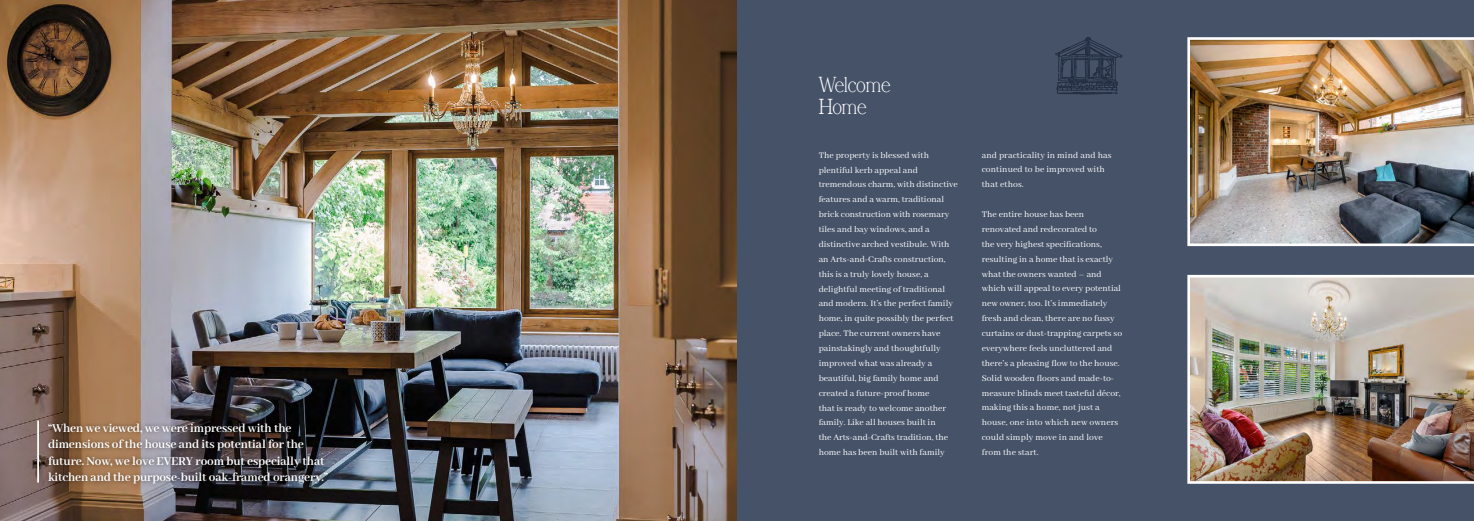
<style>
.page{position:relative;width:1474px;height:521px;background:#fff}
.page>*{position:absolute;margin:0;border:0;box-sizing:border-box;transform-origin:0 0}
.t1{font:22.75px/22.8px "Balmoon";letter-spacing:-.01em;color:#fff}
.t2{font:700 13.12px/16.6px "Abhaya Libre";letter-spacing:-.01em;color:#fff}
.t3{font:9.62px/14.9px "Abhaya Libre";color:#fff}
</style>
<div class="page">
<div style="left:737px;top:0;width:736px;height:521px;background:#455268"></div>
<svg style="left:1055px;top:37px;width:67px;height:58px"></svg>
<img style="left:0;top:0;width:737px;height:521px">
<img style="left:1187px;top:37px;width:286px;height:209px">
<img style="left:1187px;top:275px;width:286px;height:209px">
<div style="left:44px;top:419px;width:288px;height:69px;background:#000;opacity:.5"></div>
<hr style="left:37px;top:420px;width:2px;height:62px;background:#fff">
<h2 class="t2" style="left:48px;top:420px;width:281px">“When we viewed, we were impressed with the dimensions of the house and its potential for the future. Now, we love EVERY room but especially that kitchen and the purpose-built oak-framed orangery.”</h2>
<h1 class="t1" style="left:818px;top:74px;width:73px">Welcome<br>Home</h1>
<p class="t3" style="left:818px;top:148px;width:141px">The property is blessed with plentiful kerb appeal and tremendous charm, with distinctive features and a warm, traditional brick construction with rosemary tiles and bay windows, and a distinctive arched vestibule. With an Arts-and-Crafts construction, this is a truly lovely house, a delightful meeting of traditional and modern. It’s the perfect family home, in quite possibly the perfect place. The current owners have painstakingly and thoughtfully improved what was already a beautiful, big family home and created a future-proof home<br>that is ready to welcome another family. Like all houses built in<br>the Arts-and-Crafts tradition, the home has been built with family</p>
<p class="t3" style="left:981px;top:148px;width:131px">and practicality in mind and has continued to be improved with that ethos.</p>
<p class="t3" style="left:981px;top:207px;width:142px">The entire house has been renovated and redecorated to<br>the very highest specifications, resulting in a home that is exactly what the owners wanted – and which will appeal to every potential new owner, too. It’s immediately fresh and clean, there are no fussy curtains or dust-trapping carpets so everywhere feels uncluttered and there’s a pleasing flow to the house.<br>Solid wooden floors and made-to&shy;measure blinds meet tasteful décor, making this a home, not just a house, one into which new owners could simply move in and love from the start.</p>
</div>
